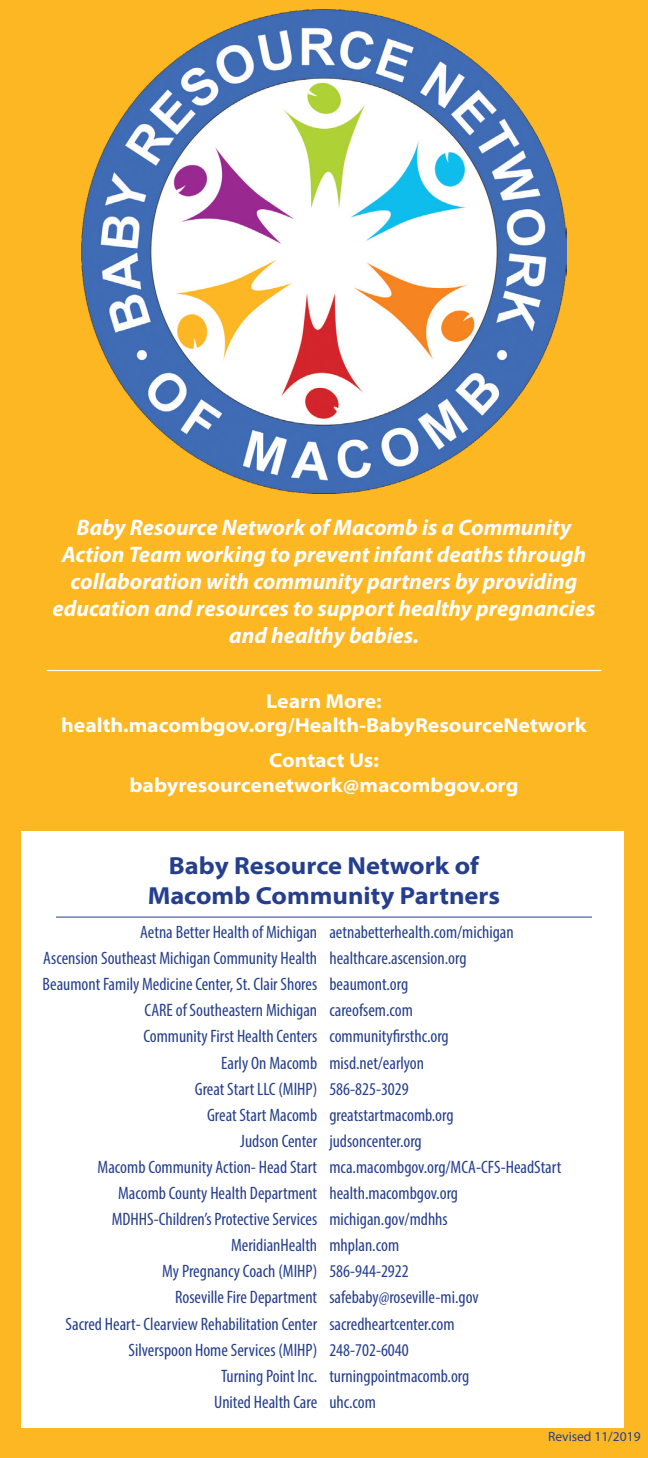
<style>
.page{position:relative;width:648px;height:1458px;background:#fcb723}
.page>*{position:absolute;margin:0;border:0;box-sizing:border-box;transform-origin:0 0}
.t1{font:700 semi-expanded 24.75px "Myriad Pro";color:#253f8e}
.t2{font:italic 700 22.5px/27px "Myriad Pro";color:#fff;text-align:center}
.t3{font:700 semi-expanded 20.25px "Myriad Pro";color:#fff}
.t4{font:condensed 18px "Myriad Pro";color:#253f8e}
.t5{font:13.5px "Myriad Pro";color:#253f8e}
</style>
<div class="page">
<img style="left:81px;top:9px;width:486px;height:484px">
<div style="left:22px;top:832px;width:602px;height:596px;background:#fff"></div>
<hr style="left:47px;top:670px;width:554px;height:1px;background:#fff">
<hr style="left:56px;top:917px;width:536px;height:1px;background:#253f8e">
<p class="t2" style="left:53px;top:513px;width:544px">Baby Resource Network of Macomb is a Community Action Team working to prevent infant deaths through collaboration with community partners by providing education and resources to support healthy pregnancies and healthy babies.</p>
<p class="t3" style="left:266px;top:687px;width:117px">Learn More:</p>
<p class="t3" style="left:61px;top:712px;width:527px">health.macombgov.org/Health-BabyResourceNetwork</p>
<p class="t3" style="left:269px;top:747px;width:111px">Contact Us:</p>
<p class="t3" style="left:129px;top:772px;width:391px">babyresourcenetwork@macombgov.org</p>
<p class="t1" style="left:169px;top:850px;width:312px">Baby Resource Network of</p>
<p class="t1" style="left:148px;top:879px;width:354px">Macomb Community Partners</p>
<p class="t4" style="left:140px;top:921px;width:178px">Aetna Better Health of Michigan</p>
<p class="t4" style="left:43px;top:947px;width:275px">Ascension Southeast Michigan Community Health</p>
<p class="t4" style="left:43px;top:973px;width:276px">Beaumont Family Medicine Center, St. Clair Shores</p>
<p class="t4" style="left:145px;top:1000px;width:174px">CARE of Southeastern Michigan</p>
<p class="t4" style="left:143px;top:1026px;width:175px">Community First Health Centers</p>
<p class="t4" style="left:221px;top:1052px;width:97px">Early On Macomb</p>
<p class="t4" style="left:195px;top:1078px;width:124px">Great Start LLC (MIHP)</p>
<p class="t4" style="left:207px;top:1104px;width:112px">Great Start Macomb</p>
<p class="t4" style="left:240px;top:1130px;width:78px">Judson Center</p>
<p class="t4" style="left:98px;top:1156px;width:221px">Macomb Community Action- Head Start</p>
<p class="t4" style="left:118px;top:1182px;width:201px">Macomb County Health Department</p>
<p class="t4" style="left:112px;top:1208px;width:207px">MDHHS-Children’s Protective Services</p>
<p class="t4" style="left:231px;top:1234px;width:88px">MeridianHealth</p>
<p class="t4" style="left:162px;top:1261px;width:157px">My Pregnancy Coach (MIHP)</p>
<p class="t4" style="left:175px;top:1287px;width:144px">Roseville Fire Department</p>
<p class="t4" style="left:66px;top:1313px;width:253px">Sacred Heart- Clearview Rehabilitation Center</p>
<p class="t4" style="left:129px;top:1339px;width:190px">Silverspoon Home Services (MIHP)</p>
<p class="t4" style="left:221px;top:1365px;width:98px">Turning Point Inc.</p>
<p class="t4" style="left:214px;top:1391px;width:105px">United Health Care</p>
<p class="t4" style="left:329px;top:921px;width:186px">aetnabetterhealth.com/michigan</p>
<p class="t4" style="left:329px;top:947px;width:139px">healthcare.ascension.org</p>
<p class="t4" style="left:329px;top:973px;width:80px">beaumont.org</p>
<p class="t4" style="left:329px;top:1000px;width:85px">careofsem.com</p>
<p class="t4" style="left:329px;top:1026px;width:121px">communityfirsthc.org</p>
<p class="t4" style="left:329px;top:1052px;width:96px">misd.net/earlyon</p>
<p class="t4" style="left:329px;top:1078px;width:81px">586-825-3029</p>
<p class="t4" style="left:329px;top:1104px;width:126px">greatstartmacomb.org</p>
<p class="t4" style="left:329px;top:1130px;width:94px">judsoncenter.org</p>
<p class="t4" style="left:329px;top:1156px;width:233px">mca.macombgov.org/MCA-CFS-HeadStart</p>
<p class="t4" style="left:329px;top:1182px;width:130px">health.macombgov.org</p>
<p class="t4" style="left:329px;top:1208px;width:120px">michigan.gov/mdhhs</p>
<p class="t4" style="left:329px;top:1234px;width:71px">mhplan.com</p>
<p class="t4" style="left:329px;top:1261px;width:81px">586-944-2922</p>
<p class="t4" style="left:329px;top:1287px;width:151px">safebaby@roseville-mi.gov</p>
<p class="t4" style="left:329px;top:1313px;width:127px">sacredheartcenter.com</p>
<p class="t4" style="left:329px;top:1339px;width:81px">248-702-6040</p>
<p class="t4" style="left:329px;top:1365px;width:141px">turningpointmacomb.org</p>
<p class="t4" style="left:329px;top:1391px;width:48px">uhc.com</p>
<p class="t5" style="left:548px;top:1428px;width:94px">Revised 11/2019</p>
</div>
